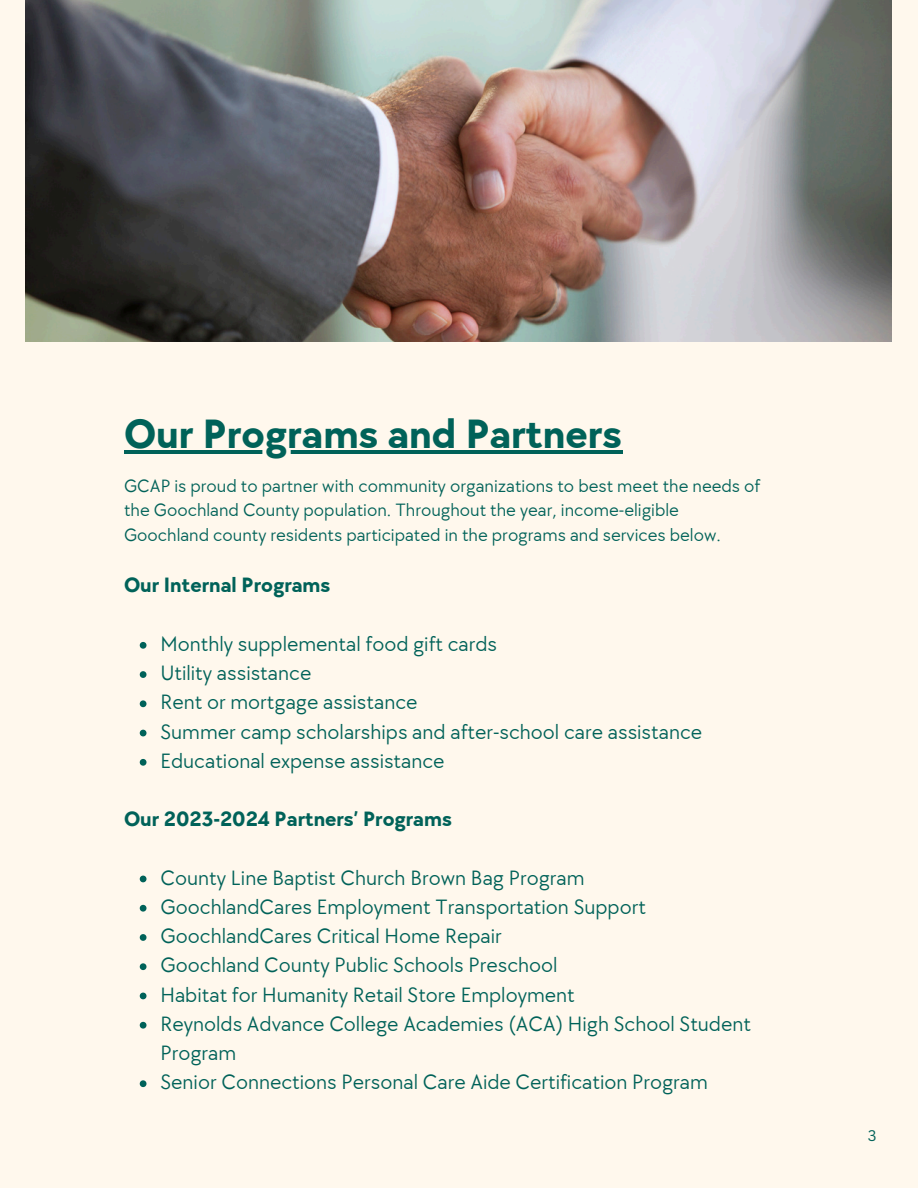
<style>
.page{position:relative;width:918px;height:1188px;background:#fff8ed}
.page>*{position:absolute;margin:0;border:0;box-sizing:border-box;transform-origin:0 0}
.t1{font:700 42.3px "TT Chocolates";color:#006259}
.t2{font:21.45px/29.2px "TT Chocolates";color:#006259}
.t3{font:700 21.45px "TT Chocolates";color:#006259}
.t4{font:18.45px/24.8px "TT Chocolates";color:#006259}
.t5{font:15px "Canva Sans";color:#006259}
</style>
<div class="page">
<svg style="left:140px;top:642px;width:7px;height:7px"></svg>
<svg style="left:140px;top:671px;width:7px;height:7px"></svg>
<svg style="left:140px;top:700px;width:7px;height:7px"></svg>
<svg style="left:140px;top:730px;width:7px;height:6px"></svg>
<svg style="left:140px;top:759px;width:7px;height:7px"></svg>
<svg style="left:140px;top:876px;width:7px;height:6px"></svg>
<svg style="left:140px;top:905px;width:7px;height:7px"></svg>
<svg style="left:140px;top:934px;width:7px;height:7px"></svg>
<svg style="left:140px;top:963px;width:7px;height:7px"></svg>
<svg style="left:140px;top:993px;width:7px;height:6px"></svg>
<svg style="left:140px;top:1022px;width:7px;height:7px"></svg>
<svg style="left:140px;top:1080px;width:7px;height:7px"></svg>
<hr style="left:124px;top:450px;width:498px;height:3px;background:#006259">
<img style="left:26px;top:0;width:866px;height:341px">
<p class="t1" style="left:124px;top:410px;width:500px">Our Programs and Partners</p>
<p class="t4" style="left:124px;top:474px;width:638px">GCAP is proud to partner with community organizations to best meet the needs of the Goochland County population. Throughout the year, income-eligible<br>Goochland county residents participated in the programs and services below.</p>
<h1 class="t3" style="left:124px;top:573px;width:208px">Our Internal Programs</h1>
<p class="t2" style="left:160px;top:630px;width:338px">Monthly supplemental food gift cards</p>
<h2 class="t2" style="left:160px;top:659px;width:152px">Utility assistance</h2>
<p class="t2" style="left:160px;top:688px;width:259px">Rent or mortgage assistance</p>
<p class="t2" style="left:160px;top:718px;width:543px">Summer camp scholarships and after-school care assistance</p>
<p class="t2" style="left:160px;top:747px;width:286px">Educational expense assistance</p>
<p class="t3" style="left:124px;top:807px;width:330px">Our 2023-2024 Partners’ Programs</p>
<h2 class="t2" style="left:160px;top:864px;width:426px">County Line Baptist Church Brown Bag Program</h2>
<p class="t2" style="left:160px;top:893px;width:487px">GoochlandCares Employment Transportation Support</p>
<p class="t2" style="left:160px;top:922px;width:343px">GoochlandCares Critical Home Repair</p>
<p class="t2" style="left:160px;top:951px;width:399px">Goochland County Public Schools Preschool</p>
<p class="t2" style="left:160px;top:981px;width:416px">Habitat for Humanity Retail Store Employment</p>
<p class="t2" style="left:160px;top:1010px;width:592px">Reynolds Advance College Academies (ACA) High School Student<br>Program</p>
<p class="t2" style="left:160px;top:1068px;width:549px">Senior Connections Personal Care Aide Certification Program</p>
<p class="t5" style="left:868px;top:1125px;width:10px">3</p>
</div>
